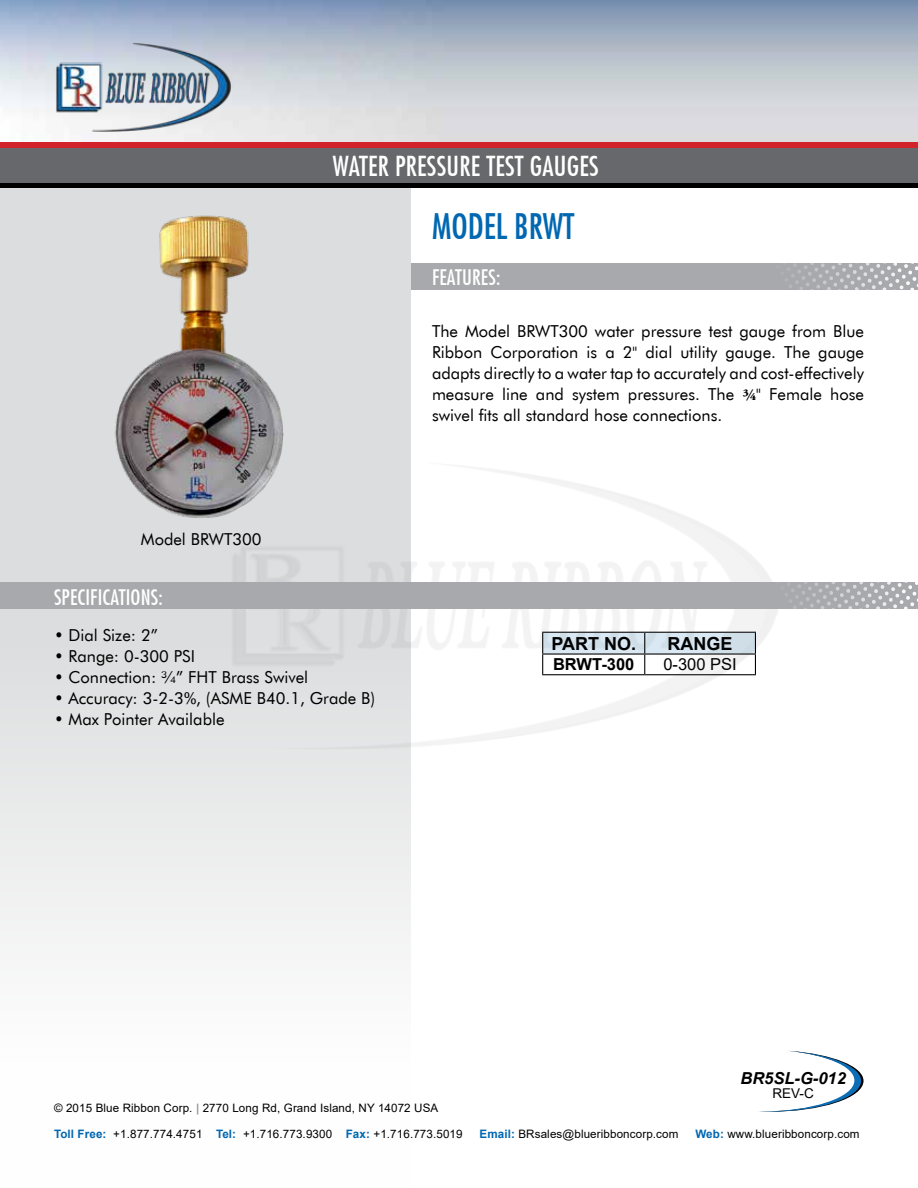
<style>
.page{position:relative;width:918px;height:1188px;background:#fff}
.page>*{position:absolute;margin:0;border:0;box-sizing:border-box;transform-origin:0 0}
.t1{font:500 condensed 34.5px "Futura";color:#0067b1}
.t2{font:500 condensed 27px "Futura";letter-spacing:.01em;color:#fff}
.t3{font:500 condensed 21px "Futura";letter-spacing:.01em;color:#fff}
.t4{font:700 18px "Arial";color:#000}
.t5{font:16.5px/21px "Futura BT";color:#000;text-align:justify}
.t6{font:italic 700 16.5px "Arial";color:#000}
.t7{font:700 16.5px "Arial";color:#000}
.t8{font:16.5px "Arial";color:#000}
.t9{font:13.5px "Arial";color:#000}
.t10{font:11.7px/25.5px "Arial";letter-spacing:.01em;color:#000}
.s1{font-family:"Adobe Garamond Pro";font-weight:700}
.s2{font-weight:700;font-style:italic;color:#939598}
.s3{font-weight:700;color:#0067b1}
</style>
<div class="page">
<svg style="left:758px;top:1051px;width:106px;height:61px"></svg>
<img style="left:0;top:0;width:918px;height:146px">
<div style="left:371px;top:263px;width:547px;height:27px;background:#a7a9ac"></div>
<svg style="left:788px;top:263px;width:130px;height:27px"></svg>
<div style="left:0;top:145px;width:411px;height:1043px;background:linear-gradient(to bottom,#cfd0d2,#fdfdfd)"></div>
<div style="left:0;top:146px;width:918px;height:37px;background:#67686b"></div>
<hr style="left:0;top:183px;width:918px;height:4px;background:#000">
<img style="left:226px;top:463px;width:530px;height:286px">
<div style="left:0;top:582px;width:918px;height:27px;background:#a7a9ac"></div>
<img style="left:95px;top:212px;width:212px;height:310px">
<img style="left:54px;top:41px;width:179px;height:91px">
<svg style="left:542px;top:535px;width:376px;height:139px"></svg>
<h2 class="t2" style="left:333px;top:150px;width:267px">WATER PRESSURE TEST GAUGES</h2>
<h1 class="t1" style="left:432px;top:205px;width:144px">MODEL BRWT</h1>
<p class="t5" style="left:141px;top:528px;width:122px">Model BRWT300</p>
<p class="t3" style="left:54px;top:584px;width:110px">SPECIFICATIONS:</p>
<p class="t5" style="left:54px;top:624px;width:105px">• Dial Size: 2”</p>
<p class="t5" style="left:54px;top:645px;width:143px">• Range: 0-300 PSI</p>
<p class="t5" style="left:54px;top:666px;width:256px">• Connection: ¾” FHT Brass Swivel</p>
<p class="t5" style="left:54px;top:687px;width:323px">• Accuracy: 3-2-3%, (ASME B40.1, Grade B)</p>
<p class="t5" style="left:54px;top:708px;width:172px">• Max Pointer Available</p>
<p class="t3" style="left:432px;top:265px;width:70px">FEATURES:</p>
<p class="t5" style="left:432px;top:321px;width:434px">The Model BRWT300 water pressure test gauge from Blue Ribbon Corporation is a 2" dial utility gauge. The gauge adapts directly to a water tap to accurately and cost-effectively measure line and system pressures. The <span class="s1">¾</span>" Female hose swivel fits all standard hose connections.</p>
<p class="t4" style="left:551px;top:631px;width:86px">PART NO.</p>
<p class="t4" style="left:668px;top:631px;width:66px">RANGE</p>
<p class="t7" style="left:553px;top:653px;width:83px">BRWT-300</p>
<p class="t8" style="left:663px;top:653px;width:75px">0-300 PSI</p>
<p class="t6" style="left:740px;top:1067px;width:107px">BR5SL-G-012</p>
<p class="t9" style="left:773px;top:1084px;width:43px">REV-C</p>
<p class="t10" style="left:54px;top:1096px;width:410px">© 2015 Blue Ribbon Corp. <span class="s2">|</span> 2770 Long Rd, Grand Island, NY 14072 USA<br><span class="s3">Toll Free:</span> +1.877.774.4751 <span class="s3">Tel:</span> +1.716.773.9300 <span class="s3">Fax:</span> +1.716.773.5019</p>
<p class="t10" style="left:480px;top:1121px;width:200px"><span class="s3">Email:</span> BRsales@blueribboncorp.com</p>
<p class="t10" style="left:695px;top:1121px;width:166px"><span class="s3">Web:</span> www.blueribboncorp.com</p>
</div>
